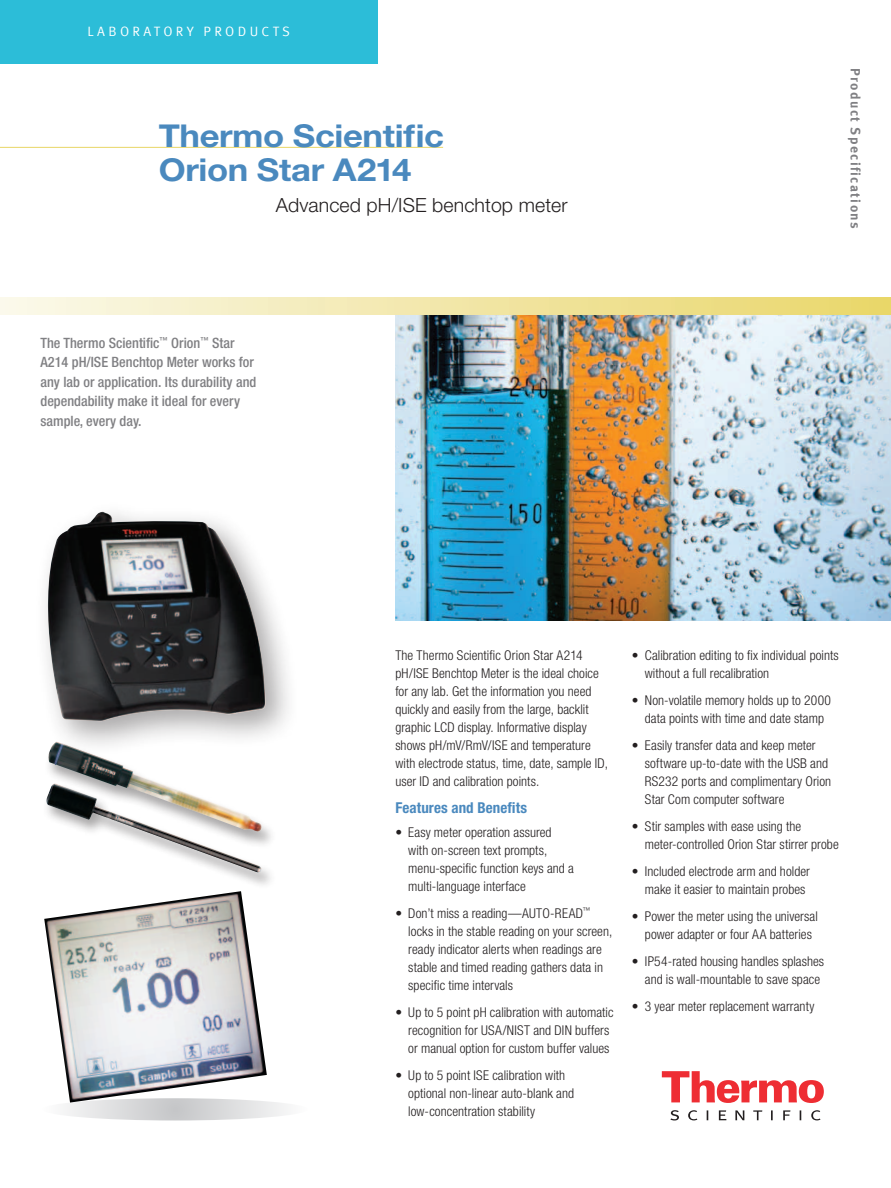
<style>
.page{position:relative;width:891px;height:1188px;background:#fff}
.page>*{position:absolute;margin:0;border:0;box-sizing:border-box;transform-origin:0 0}
.t1{font:700 31.5px/34.5px "Helvetica Neue LT Std";letter-spacing:-.01em;color:#4a89be;scale:1.1 1}
.Sub_Title{font:300 19.5px "Helvetica Neue LT Std";letter-spacing:.005em;color:#231f20}
.Headline_level_1{font:700 condensed 15px "Helvetica Neue LT Std";letter-spacing:.005em;color:#4a89be}
.Intro{font:500 condensed 14.25px/19.5px "Helvetica Neue LT Std";color:#808083}
.Body_copy_bullets-la{font:300 condensed 13.5px/18px "Helvetica Neue LT Std";letter-spacing:.005em;color:#231f20}
.Body_copy{font:300 condensed 13.5px/18px "Helvetica Neue LT Std";letter-spacing:.005em;color:#231f20}
.Document_Type{font:700 13.5px "Meta Offc";letter-spacing:.1em;color:#808083}
.Product_Category{font:13.5px "Meta Offc Norm";letter-spacing:.25em;color:#fff}
</style>
<div class="page">
<svg style="left:662px;top:1071px;width:162px;height:32px"></svg>
<svg style="left:670px;top:1110px;width:151px;height:10px"></svg>
<div style="left:0;top:0;width:377px;height:64px;background:#2cbdd8"></div>
<hr style="left:0;top:147px;width:443px;height:1px;background:#e8d665">
<div style="left:0;top:297px;width:891px;height:18px;background:linear-gradient(to right,#faf9eb,#e9d669)"></div>
<img style="left:395px;top:315px;width:496px;height:305px">
<svg style="left:42px;top:1098px;width:266px;height:22px"></svg>
<img style="left:48px;top:756px;width:110px;height:27px">
<div style="left:43px;top:783px;width:233px;height:107px;background:#231f20;opacity:.4"></div>
<img style="left:46px;top:783px;width:218px;height:91px">
<img style="left:44px;top:891px;width:223px;height:212px">
<div style="left:34px;top:500px;width:266px;height:256px;background:#231f20;opacity:.4"></div>
<img style="left:41px;top:512px;width:224px;height:209px">
<p class="Product_Category" style="left:88px;top:24px;width:204px">LABORATORY PRODUCTS</p>
<p class="t1" style="left:159px;top:118px;width:261px">Thermo Scientific<br>Orion Star A214</p>
<p class="Sub_Title" style="left:276px;top:193px;width:293px">Advanced pH/ISE benchtop meter</p>
<p class="Intro" style="left:40px;top:333px;width:217px">The Thermo Scientific<sup>™</sup> Orion<sup>™</sup> Star A214 pH/ISE Benchtop Meter works for any lab or application. Its durability and dependability make it ideal for every sample, every day.</p>
<p class="Document_Type" style="left:864px;top:68px;width:162px;rotate:90deg">Product Specifications</p>
<p class="Body_copy" style="left:395px;top:646px;width:214px">The Thermo Scientific Orion Star A214 pH/ISE Benchtop Meter is the ideal choice for any lab. Get the information you need quickly and easily from the large, backlit graphic LCD display. Informative display shows pH/mV/RmV/ISE and temperature with electrode status, time, date, sample ID, user ID and calibration points.</p>
<p class="Headline_level_1" style="left:395px;top:798px;width:133px">Features and Benefits</p>
<p class="Body_copy_bullets-la" style="left:408px;top:823px;width:167px;text-indent:-13px">• Easy meter operation assured with on-screen text prompts, menu-specific function keys and a multi-language interface</p>
<p class="Body_copy_bullets-la" style="left:408px;top:904px;width:205px;text-indent:-13px">• Don’t miss a reading—AUTO-READ<sup>™ </sup>locks in the stable reading on your screen, ready indicator alerts when readings are stable and timed reading gathers data in specific time intervals</p>
<p class="Body_copy_bullets-la" style="left:408px;top:1003px;width:207px;text-indent:-13px">• Up to 5 point pH calibration with automatic recognition for USA/NIST and DIN buffers or manual option for custom buffer values</p>
<p class="Body_copy_bullets-la" style="left:408px;top:1066px;width:167px;text-indent:-13px">• Up to 5 point ISE calibration with optional non-linear auto-blank and low-concentration stability</p>
<p class="Body_copy_bullets-la" style="left:645px;top:646px;width:195px;text-indent:-13px">• Calibration editing to fix individual points without a full recalibration</p>
<p class="Body_copy_bullets-la" style="left:632px;top:691px;width:201px;text-align:center">• Non-volatile memory holds up to 2000 data points with time and date stamp</p>
<p class="Body_copy_bullets-la" style="left:645px;top:736px;width:188px;text-indent:-13px">• Easily transfer data and keep meter software up-to-date with the USB and RS232 ports and complimentary Orion Star Com computer software</p>
<p class="Body_copy_bullets-la" style="left:645px;top:817px;width:195px;text-indent:-13px">• Stir samples with ease using the meter-controlled Orion Star stirrer probe</p>
<p class="Body_copy_bullets-la" style="left:645px;top:862px;width:167px;text-indent:-13px">• Included electrode arm and holder make it easier to maintain probes</p>
<p class="Body_copy_bullets-la" style="left:632px;top:907px;width:187px;text-align:center">• Power the meter using the universal power adapter or four AA batteries</p>
<p class="Body_copy_bullets-la" style="left:632px;top:952px;width:194px;text-align:right">• IP54-rated housing handles splashes and is wall-mountable to save space</p>
<p class="Body_copy_bullets-la" style="left:632px;top:997px;width:184px">• 3 year meter replacement warranty</p>
</div>
